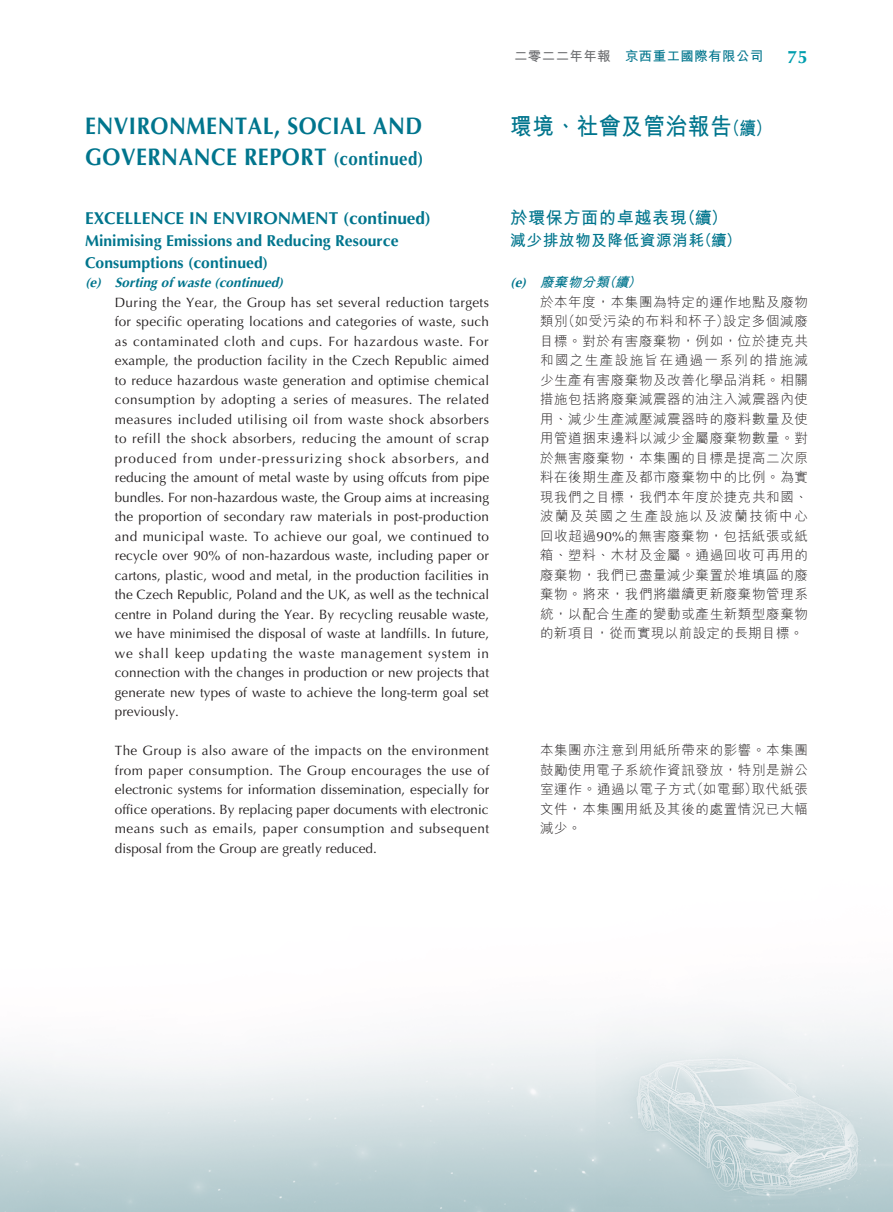
<style>
.page{position:relative;width:893px;height:1212px;background:#fff}
.page>*{position:absolute;margin:0;border:0;box-sizing:border-box;transform-origin:0 0}
.t1{font:700 24px/31.5px "Optima LT Std";letter-spacing:.03em;color:#00758d;scale:.9 1}
.t2{font:700 24px "M Hei HK";letter-spacing:.03em;color:#00758d;scale:.9 1}
.t3{font:700 18px "Optima LT Std";color:#009eae}
.t4{font:700 17.25px "Optima LT Std";letter-spacing:.005em;color:#00758d}
.t5{font:700 17.25px "M Hei HK";letter-spacing:.03em;color:#00758d}
.t6{font:700 15.75px/21.8px "Optima LT Std";letter-spacing:.005em;color:#00758d}
.t7{font:700 15.75px "M Hei HK";letter-spacing:.03em;color:#00758d}
.t8{font:13.5px/19.5px "Optima LT Std";letter-spacing:.005em;color:#231f20;text-align:justify}
.t9{font:300 13.5px/19.5px "M Hei HK";letter-spacing:.045em;color:#231f20}
.t10{font:italic 700 13.5px "Optima LT Std";color:#00758d}
.t11{font:700 13.5px "M Hei HK";letter-spacing:.03em;color:#00758d}
.s1{color:#6c6d70}
.s2{font-size:18.75px}
.s3{font-family:"Optima LT Std";font-weight:700;font-style:italic;color:#00758d}
.s4{font-weight:700;font-style:italic;color:#00758d}
.s5{font-family:"Optima LT Std";font-weight:400}
</style>
<div class="page">
<img style="left:0;top:1019px;width:893px;height:193px">
<p class="t11" style="left:514px;top:46px;width:251px"><span class="s1">二零二二年年報</span> 京西重工國際有限公司</p>
<h2 class="t3" style="left:787px;top:47px;width:22px">75</h2>
<h1 class="t1" style="left:85px;top:110px;width:378px">ENVIRONMENTAL, SOCIAL AND<br>GOVERNANCE REPORT <span class="s2">(continued)</span></h1>
<h1 class="t2" style="left:510px;top:109px;width:292px">環境、社會及管治報告<span class="s2">（續）</span></h1>
<p class="t4" style="left:85px;top:209px;width:347px">EXCELLENCE IN ENVIRONMENT (continued)</p>
<p class="t6" style="left:85px;top:230px;width:315px">Minimising Emissions and Reducing Resource<br>Consumptions (continued)</p>
<p class="t10" style="left:85px;top:275px;width:203px">(e) Sortingof waste(continued)</p>
<p class="t8" style="left:115px;top:293px;width:376px">During the Year, the Group has set several reduction targets for specific operating locations and categories of waste, such as contaminated cloth and cups. For hazardous waste. For example, the production facility in the Czech Republic aimed to reduce hazardous waste generation and optimise chemical consumption by adopting a series of measures. The related measures included utilising oil from waste shock absorbers to refill the shock absorbers, reducing the amount of scrap produced from under-pressurizing shock absorbers, and reducing the amount of metal waste by using offcuts from pipe bundles. For non-hazardous waste, the Group aims at increasing the proportion of secondary raw materials in post-production and municipal waste. To achieve our goal, we continued to recycle over 90% of non-hazardous waste, including paper or cartons, plastic, wood and metal, in the production facilities in the Czech Republic, Poland and the UK, as well as the technical centre in Poland during the Year. By recycling reusable waste, we have minimised the disposal of waste at landfills. In future, we shall keep updating the waste management system in connection with the changes in production or new projects that generate new types of waste to achieve the long-term goal set previously.</p>
<p class="t8" style="left:115px;top:741px;width:376px">The Group is also aware of the impacts on the environment from paper consumption. The Group encourages the use of electronic systems for information dissemination, especially for office operations. By replacing paper documents with electronic means such as emails, paper consumption and subsequent disposal from the Group are greatly reduced.</p>
<p class="t5" style="left:510px;top:206px;width:219px">於環保方面的卓越表現（續）</p>
<p class="t7" style="left:510px;top:229px;width:233px">減少排放物及降低資源消耗（續）</p>
<p class="t9" style="left:540px;top:273px;width:269px;text-indent:-30px"><span class="s3">(e)</span> <span class="s4">廢棄物分類（續）<br></span>於本年度，本集團為特定的運作地點及廢物類別（如受污染的布料和杯子）設定多個減廢目標。對於有害廢棄物，例如，位於捷克共和國之生產設施旨在通過一系列的措施減少生產有害廢棄物及改善化學品消耗。相關措施包括將廢棄減震器的油注入減震器內使用、減少生產減壓減震器時的廢料數量及使用管道捆束邊料以減少金屬廢棄物數量。對於無害廢棄物，本集團的目標是提高二次原料在後期生產及都市廢棄物中的比例。為實現我們之目標，我們本年度於捷克共和國、波蘭及英國之生產設施以及波蘭技術中心回收超過<span class="s5">90%</span>的無害廢棄物，包括紙張或紙箱、塑料、木材及金屬。通過回收可再用的廢棄物，我們已盡量減少棄置於堆填區的廢棄物。將來，我們將繼續更新廢棄物管理系統，以配合生產的變動或產生新類型廢棄物的新項目，從而實現以前設定的長期目標。</p>
<p class="t9" style="left:540px;top:740px;width:269px;text-align:justify">本集團亦注意到用紙所帶來的影響。本集團鼓勵使用電子系統作資訊發放，特別是辦公室運作。通過以電子方式（如電郵）取代紙張文件，本集團用紙及其後的處置情況已大幅減少。</p>
</div>
